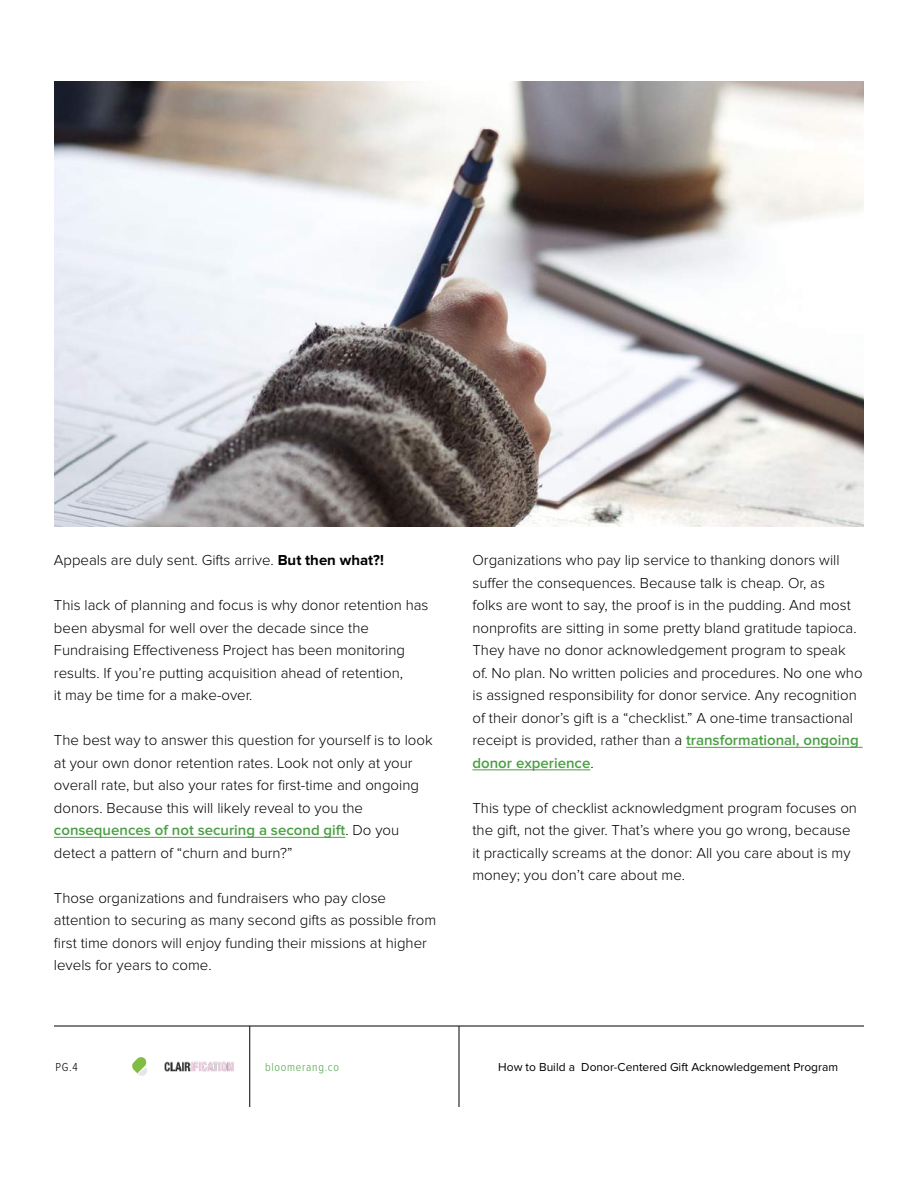
<style>
.page{position:relative;width:918px;height:1188px;background:#fff}
.page>*{position:absolute;margin:0;border:0;box-sizing:border-box;transform-origin:0 0}
.t1{font:300 15px/22.5px "Proxima Nova";color:#000}
.t2{font:12px "Proxima Nova";color:#000}
.t3{font:300 12px "Proxima Nova Cond";letter-spacing:.06em;color:#4c9e45}
.t4{font:300 12px "Proxima Nova Cond";color:#000}
.s1{font-weight:700}
.s2{font-weight:600;color:#4c9e45}
</style>
<div class="page">
<img style="left:164px;top:1062px;width:70px;height:9px">
<svg style="left:132px;top:1057px;width:15px;height:19px"></svg>
<hr style="left:54px;top:1026px;width:810px;height:1px;background:#000">
<hr style="left:249px;top:1026px;width:1px;height:81px;background:#000">
<hr style="left:459px;top:1026px;width:1px;height:81px;background:#000">
<hr style="left:54px;top:837px;width:291px;height:1px;background:#4c9e45">
<hr style="left:686px;top:747px;width:177px;height:1px;background:#4c9e45">
<hr style="left:472px;top:770px;width:118px;height:1px;background:#4c9e45">
<img style="left:54px;top:81px;width:810px;height:445px">
<p class="t1" style="left:54px;top:550px;width:332px">Appeals are duly sent. Gifts arrive. <span class="s1">But then what?!</span></p>
<p class="t1" style="left:54px;top:595px;width:376px">This lack of planning and focus is why donor retention has been abysmal for well over the decade since the Fundraising Effectiveness Project has been monitoring results. If you’re putting acquisition ahead of retention,<br>it may be time for a make-over.</p>
<p class="t1" style="left:54px;top:730px;width:380px">The best way to answer this question for yourself is to look at your own donor retention rates. Look not only at your overall rate, but also your rates for first-time and ongoing donors. Because this will likely reveal to you the <span class="s2">consequences of not securing a second gift</span>. Do you detect a pattern of “churn and burn?”</p>
<p class="t1" style="left:54px;top:887px;width:384px">Those organizations and fundraisers who pay close attention to securing as many second gifts as possible from first time donors will enjoy funding their missions at higher levels for years to come.</p>
<p class="t4" style="left:56px;top:1062px;width:24px">PG.4</p>
<p class="t3" style="left:265px;top:1062px;width:76px">bloomerang.co</p>
<p class="t1" style="left:472px;top:550px;width:392px">Organizations who pay lip service to thanking donors will suffer the consequences. Because talk is cheap. Or, as<br>folks are wont to say, the proof is in the pudding. And most nonprofits are sitting in some pretty bland gratitude tapioca.<br>They have no donor acknowledgement program to speak of. No plan. No written policies and procedures. No one who is assigned responsibility for donor service. Any recognition of their donor’s gift is a “checklist.” A one-time transactional receipt is provided, rather than a <span class="s2">transformational, ongoing donor experience</span>.</p>
<p class="t1" style="left:472px;top:797px;width:386px">This type of checklist acknowledgment program focuses on the gift, not the giver. That’s where you go wrong, because it practically screams at the donor: All you care about is my money; you don’t care about me.</p>
<p class="t2" style="left:498px;top:1062px;width:341px">How to Build a Donor-Centered Gift Acknowledgement Program</p>
</div>
